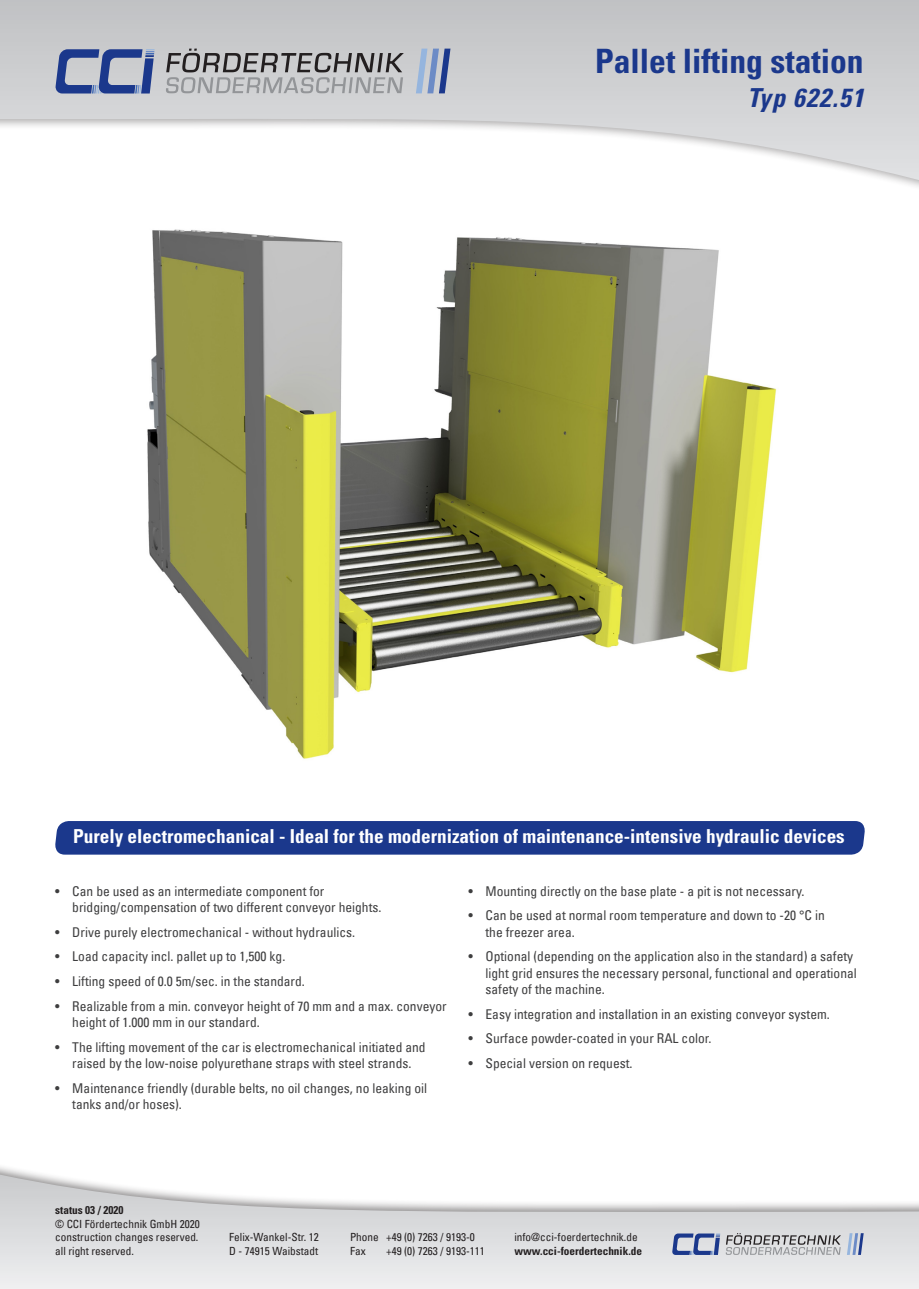
<style>
.page{position:relative;width:919px;height:1289px;background:#fff}
.page>*{position:absolute;margin:0;border:0;box-sizing:border-box;transform-origin:0 0}
.t1{font:700 condensed 33.6px "Univers LT Std";color:#1b388c}
.t2{font:italic 700 condensed 26.1px "Univers LT Std";letter-spacing:.05em;color:#1b388c}
.t3{font:700 condensed 19.2px "Univers LT Std";color:#fff}
.t4{font:condensed 13.5px/16.2px "Univers LT";color:#3e3e3f}
.t5{font:condensed 11.25px/13.5px "Univers LT";color:#231f20}
.t6{font:700 condensed 11.25px "Univers LT Std";color:#231f20}
</style>
<div class="page">
<div style="left:55px;top:821px;width:810px;height:33px;background:#1b388c"></div>
<img style="left:147px;top:276px;width:630px;height:483px">
<div style="left:0;top:0;width:918px;height:276px;background:#231f20;opacity:.37"></div>
<svg style="left:0;top:0;width:918px;height:180px"></svg>
<svg style="left:166px;top:49px;width:238px;height:44px;background:#a9a9ab"></svg>
<svg style="left:416px;top:49px;width:34px;height:44px"></svg>
<svg style="left:55px;top:49px;width:100px;height:45px;background:#7a88b0"></svg>
<svg style="left:0;top:1174px;width:918px;height:114px"></svg>
<svg style="left:672px;top:1233px;width:191px;height:22px;background:#a9afbd"></svg>
<h1 class="t1" style="left:595px;top:40px;width:270px">Pallet lifting station</h1>
<h2 class="t2" style="left:747px;top:82px;width:118px">Typ 622.51</h2>
<h3 class="t3" style="left:73px;top:824px;width:773px">Purely electromechanical - Ideal for the modernization of maintenance-intensive hydraulic devices</h3>
<p class="t4" style="left:72px;top:882px;width:310px;text-indent:-17px">• Can be used as an intermediate component for bridging/compensation of two different conveyor heights.</p>
<p class="t4" style="left:55px;top:923px;width:301px">• Drive purely electromechanical - without hydraulics.</p>
<p class="t4" style="left:55px;top:948px;width:231px">• Load capacity incl. pallet up to 1,500 kg.</p>
<p class="t4" style="left:55px;top:973px;width:251px">• Lifting speed of 0.0 5m/sec. in the standard.</p>
<p class="t4" style="left:72px;top:997px;width:376px;text-indent:-17px">• Realizable from a min. conveyor height of 70 mm and a max. conveyor height of 1.000 mm in our standard.</p>
<p class="t4" style="left:55px;top:1038px;width:372px;text-align:center">• The lifting movement of the car is electromechanical initiated and raised by the low-noise polyurethane straps with steel strands.</p>
<p class="t4" style="left:72px;top:1079px;width:356px;text-indent:-17px">• Maintenance friendly (durable belts, no oil changes, no leaking oil tanks and/or hoses).</p>
<p class="t4" style="left:468px;top:882px;width:337px">• Mounting directly on the base plate - a pit is not necessary.</p>
<p class="t4" style="left:485px;top:907px;width:341px;text-indent:-17px">• Can be used at normal room temperature and down to -20 °C in the freezer area.</p>
<p class="t4" style="left:485px;top:948px;width:373px;text-indent:-17px">• Optional (depending on the application also in the standard) a safety light grid ensures the necessary personal, functional and operational safety of the machine.</p>
<p class="t4" style="left:468px;top:1005px;width:363px">• Easy integration and installation in an existing conveyor system.</p>
<p class="t4" style="left:468px;top:1030px;width:244px">• Surface powder-coated in your RAL color.</p>
<p class="t4" style="left:468px;top:1054px;width:165px">• Special version on request.</p>
<p class="t6" style="left:55px;top:1203px;width:70px">status 03 / 2020</p>
<p class="t5" style="left:55px;top:1216px;width:146px;text-align:justify">© CCI Fördertechnik GmbH 2020 construction changes reserved. all right reserved.</p>
<p class="t5" style="left:350px;top:1230px;width:126px">Phone +49 (0) 7263 / 9193-0<br>Fax</p>
<p class="t5" style="left:229px;top:1230px;width:91px">Felix-Wankel-Str. 12<br>D - 74915 Waibstadt</p>
<p class="t5" style="left:514px;top:1230px;width:125px">info@cci-foerdertechnik.de</p>
<p class="t5" style="left:386px;top:1243px;width:100px">+49 (0) 7263 / 9193-111</p>
<p class="t6" style="left:514px;top:1243px;width:129px">www.cci-foerdertechnik.de</p>
</div>
